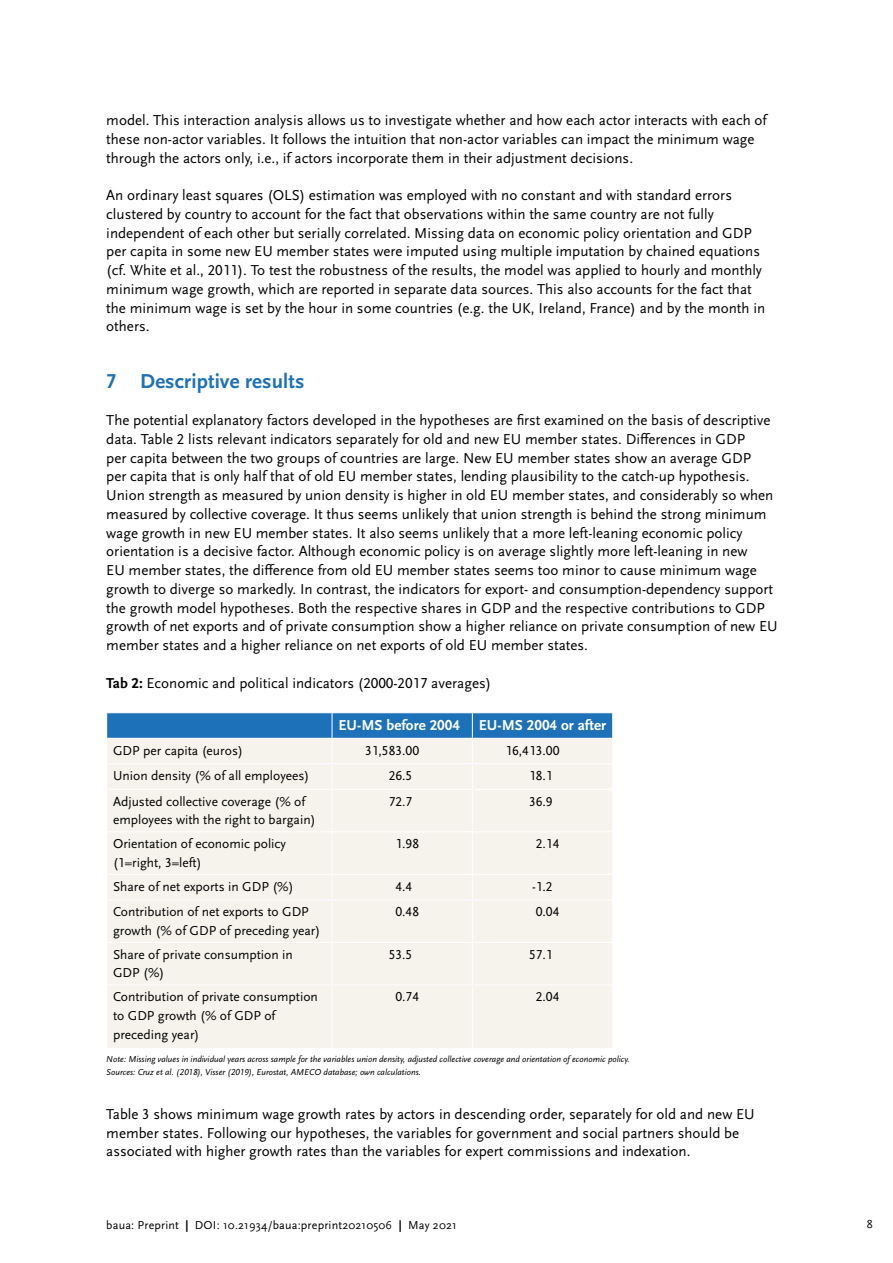
<style>
.page{position:relative;width:893px;height:1263px;background:#fff}
.page>*{position:absolute;margin:0;border:0;box-sizing:border-box;transform-origin:0 0}
._3_ZwHead_1{font:700 21px "Scala Sans Pro";letter-spacing:.005em;color:#1d71b8}
._3_Fließ{font:15px/18.8px "Scala Sans Pro";color:#000}
._4_TBL_Head{font:700 15px "Scala Sans Pro";letter-spacing:.005em;color:#fff}
._4_TBL_Fließ{font:13.5px/18.8px "Scala Sans Pro";color:#000}
.t1{font:12px "Scala Sans Pro";letter-spacing:.015em;color:#000}
._6_BU{font:italic 9px "Scala Sans Pro";color:#000}
.s1{font-weight:700}
</style>
<div class="page">
<div style="left:107px;top:790px;width:505px;height:258px;background:#f5f3ec"></div>
<svg style="left:106px;top:713px;width:507px;height:76px;background:#b0cadc"></svg>
<hr style="left:332px;top:790px;width:1px;height:41px;background:#fff">
<hr style="left:472px;top:790px;width:1px;height:41px;background:#fff">
<hr style="left:106px;top:831px;width:226px;height:1px;background:#fff">
<hr style="left:332px;top:831px;width:140px;height:1px;background:#fff">
<hr style="left:332px;top:832px;width:1px;height:42px;background:#fff">
<hr style="left:472px;top:831px;width:141px;height:1px;background:#fff">
<hr style="left:472px;top:832px;width:1px;height:42px;background:#fff">
<hr style="left:106px;top:874px;width:226px;height:1px;background:#fff">
<hr style="left:332px;top:874px;width:140px;height:1px;background:#fff">
<svg style="left:332px;top:875px;width:1px;height:24px"></svg>
<hr style="left:472px;top:874px;width:141px;height:1px;background:#fff">
<svg style="left:472px;top:875px;width:1px;height:24px"></svg>
<hr style="left:106px;top:899px;width:226px;height:1px;background:#fff">
<hr style="left:332px;top:899px;width:140px;height:1px;background:#fff">
<hr style="left:332px;top:900px;width:1px;height:42px;background:#fff">
<hr style="left:472px;top:899px;width:141px;height:1px;background:#fff">
<hr style="left:472px;top:900px;width:1px;height:42px;background:#fff">
<hr style="left:106px;top:942px;width:226px;height:1px;background:#fff">
<hr style="left:332px;top:942px;width:140px;height:1px;background:#fff">
<hr style="left:332px;top:943px;width:1px;height:41px;background:#fff">
<hr style="left:472px;top:942px;width:141px;height:1px;background:#fff">
<hr style="left:472px;top:943px;width:1px;height:41px;background:#fff">
<hr style="left:106px;top:984px;width:226px;height:1px;background:#fff">
<hr style="left:332px;top:984px;width:140px;height:1px;background:#fff">
<hr style="left:332px;top:985px;width:1px;height:63px;background:#fff">
<hr style="left:472px;top:984px;width:141px;height:1px;background:#fff">
<hr style="left:472px;top:985px;width:1px;height:63px;background:#fff">
<p class="_3_Fließ" style="left:106px;top:111px;width:662px">model. This interaction analysis allows us to investigate whether and how each actor interacts with each of these non-actor variables. It follows the intuition that non-actor variables can impact the minimum wage through the actors only, i.e., if actors incorporate them in their adjustment decisions.</p>
<p class="_3_Fließ" style="left:106px;top:186px;width:660px">An ordinary least squares (OLS) estimation was employed with no constant and with standard errors clustered by country to account for the fact that observations within the same country are not fully independent of each other but serially correlated. Missing data on economic policy orientation and GDP per capita in some new EU member states were imputed using multiple imputation by chained equations (cf. White et al., 2011). To test the robustness of the results, the model was applied to hourly and monthly minimum wage growth, which are reported in separate data sources. This also accounts for the fact that the minimum wage is set by the hour in some countries (e.g. the UK, Ireland, France) and by the month in others.</p>
<p class="_3_ZwHead_1" style="left:106px;top:368px;width:200px">7 Descriptive results</p>
<p class="_3_Fließ" style="left:106px;top:411px;width:673px">The potential explanatory factors developed in the hypotheses are first examined on the basis of descriptive data. Table 2 lists relevant indicators separately for old and new EU member states. Differences in GDP<br>per capita between the two groups of countries are large. New EU member states show an average GDP<br>per capita that is only half that of old EU member states, lending plausibility to the catch-up hypothesis.<br>Union strength as measured by union density is higher in old EU member states, and considerably so when measured by collective coverage. It thus seems unlikely that union strength is behind the strong minimum wage growth in new EU member states. It also seems unlikely that a more left-leaning economic policy orientation is a decisive factor. Although economic policy is on average slightly more left-leaning in new<br>EU member states, the difference from old EU member states seems too minor to cause minimum wage growth to diverge so markedly. In contrast, the indicators for export- and consumption-dependency support the growth model hypotheses. Both the respective shares in GDP and the respective contributions to GDP growth of net exports and of private consumption show a higher reliance on private consumption of new EU member states and a higher reliance on net exports of old EU member states.</p>
<p class="_3_Fließ" style="left:106px;top:673px;width:386px"><span class="s1">Tab 2:</span> Economic and political indicators (2000-2017 averages)</p>
<p class="_4_TBL_Head" style="left:338px;top:716px;width:123px">EU-MS before 2004</p>
<p class="_4_TBL_Head" style="left:479px;top:716px;width:129px">EU-MS 2004 or after</p>
<p class="_4_TBL_Fließ" style="left:113px;top:741px;width:131px">GDP per capita (euros)</p>
<p class="_4_TBL_Fließ" style="left:365px;top:741px;width:56px">31,583.00</p>
<p class="_4_TBL_Fließ" style="left:505px;top:741px;width:56px">16,413.00</p>
<p class="_4_TBL_Fließ" style="left:113px;top:766px;width:198px">Union density (% of all employees)</p>
<p class="_4_TBL_Fließ" style="left:389px;top:766px;width:25px">26.5</p>
<p class="_4_TBL_Fließ" style="left:529px;top:766px;width:25px">18.1</p>
<p class="_4_TBL_Fließ" style="left:113px;top:792px;width:204px">Adjusted collective coverage (% of employees with the right to bargain)</p>
<p class="_4_TBL_Fließ" style="left:389px;top:792px;width:25px">72.7</p>
<p class="_4_TBL_Fließ" style="left:529px;top:792px;width:25px">36.9</p>
<p class="_4_TBL_Fließ" style="left:113px;top:834px;width:175px">Orientation of economic policy (1=right, 3=left)</p>
<p class="_4_TBL_Fließ" style="left:395px;top:834px;width:25px">1.98</p>
<p class="_4_TBL_Fließ" style="left:536px;top:834px;width:25px">2.14</p>
<p class="_4_TBL_Fließ" style="left:113px;top:877px;width:182px">Share of net exports in GDP (%)</p>
<p class="_4_TBL_Fließ" style="left:395px;top:877px;width:18px">4.4</p>
<p class="_4_TBL_Fließ" style="left:532px;top:877px;width:22px">-1.2</p>
<p class="_4_TBL_Fließ" style="left:113px;top:902px;width:209px">Contribution of net exports to GDP growth (% of GDP of preceding year)</p>
<p class="_4_TBL_Fließ" style="left:395px;top:902px;width:25px">0.48</p>
<p class="_4_TBL_Fließ" style="left:536px;top:902px;width:25px">0.04</p>
<p class="_4_TBL_Fließ" style="left:113px;top:945px;width:181px">Share of private consumption in<br>GDP (%)</p>
<p class="_4_TBL_Fließ" style="left:389px;top:945px;width:25px">53.5</p>
<p class="_4_TBL_Fließ" style="left:529px;top:945px;width:25px">57.1</p>
<p class="_4_TBL_Fließ" style="left:113px;top:987px;width:206px">Contribution of private consumption to GDP growth (% of GDP of preceding year)</p>
<p class="_4_TBL_Fließ" style="left:395px;top:987px;width:25px">0.74</p>
<p class="_4_TBL_Fließ" style="left:536px;top:987px;width:25px">2.04</p>
<p class="_6_BU" style="left:106px;top:1054px;width:525px">Note: Missing values in individual years across sample for the variables union density, adjusted collective coverage and orientation of economic policy.</p>
<p class="_6_BU" style="left:106px;top:1067px;width:316px">Sources: Cruz et al. (2018), Visser (2019), Eurostat, AMECO database; own calculations.</p>
<p class="_3_Fließ" style="left:106px;top:1105px;width:650px">Table 3 shows minimum wage growth rates by actors in descending order, separately for old and new EU member states. Following our hypotheses, the variables for government and social partners should be associated with higher growth rates than the variables for expert commissions and indexation.</p>
<p class="t1" style="left:106px;top:1218px;width:352px">baua: Preprint <span class="s1">|</span> DOI: 10.21934/baua:preprint20210506 <span class="s1">|</span> May 2021</p>
<p class="t1" style="left:867px;top:1217px;width:7px">8</p>
</div>
